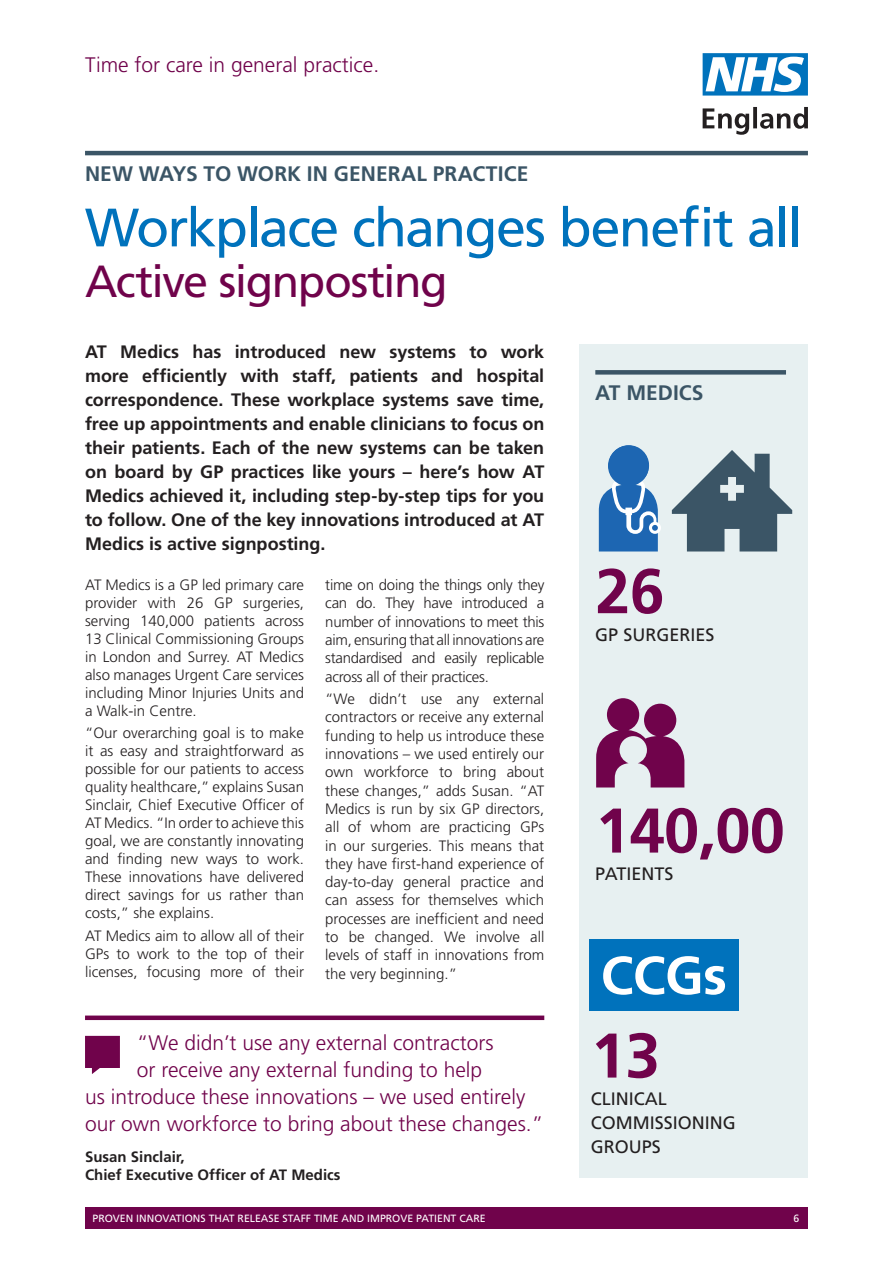
<style>
.page{position:relative;width:893px;height:1263px;background:#fff}
.page>*{position:absolute;margin:0;border:0;box-sizing:border-box;transform-origin:0 0}
.sub_heading_numbered{font:700 63px "Frutiger";letter-spacing:-.01em;color:#70034b}
.chapter_heading_copy{font:54px "Frutiger";letter-spacing:-.03em;color:#0072bc}
.chapter_heading_copy-2{font:45px "Frutiger";letter-spacing:-.035em;color:#70034b}
.Quote_red{font:300 21px "Frutiger";color:#70034b}
.heading{font:700 21px "Frutiger";color:#3b5566}
.sub_number{font:300 21px "Frutiger";color:#70034b}
.Intro_Para_v1_bold{font:700 18px/24px "Frutiger";color:#231f20;text-align:justify}
.intro_para{font:18px/24px "Frutiger";color:#231f20}
.Body_Text_v1{font:300 15px/18.3px "Frutiger";color:#231f20;text-align:justify}
.Quote_Author_v1{font:700 15px/18px "Frutiger";color:#231f20}
.body_text{font:10.5px "Frutiger";color:#fff}
</style>
<div class="page">
<div style="left:85px;top:1208px;width:723px;height:21px;background:#70034b"></div>
<svg style="left:703px;top:107px;width:105px;height:28px"></svg>
<svg style="left:703px;top:53px;width:105px;height:43px"></svg>
<div style="left:579px;top:344px;width:229px;height:834px;background:#e7f0f1"></div>
<div style="left:589px;top:940px;width:150px;height:71px;background:#0072bc"></div>
<div style="left:85px;top:1015px;width:459px;height:5px;background:#70034b"></div>
<svg style="left:85px;top:1036px;width:35px;height:38px"></svg>
<div style="left:595px;top:370px;width:191px;height:5px;background:#3b5566"></div>
<div style="left:649px;top:522px;width:12px;height:12px;background:#fff;border-radius:50%"></div>
<svg style="left:599px;top:445px;width:59px;height:106px"></svg>
<div style="left:608px;top:445px;width:41px;height:41px;background:#1d66b2;border-radius:50%"></div>
<svg style="left:596px;top:698px;width:88px;height:89px"></svg>
<svg style="left:603px;top:956px;width:122px;height:39px"></svg>
<svg style="left:672px;top:450px;width:120px;height:101px"></svg>
<hr style="left:85px;top:151px;width:723px;height:4px;background:#3b5566">
<p class="sub_number" style="left:85px;top:53px;width:296px">Time for care in general practice.</p>
<p class="heading" style="left:85px;top:161px;width:445px">NEW WAYS TO WORK IN GENERAL PRACTICE</p>
<p class="chapter_heading_copy" style="left:85px;top:196px;width:718px">Workplace changes benefit all</p>
<p class="chapter_heading_copy-2" style="left:85px;top:255px;width:364px">Active signposting</p>
<p class="Intro_Para_v1_bold" style="left:85px;top:340px;width:461px">AT Medics has introduced new systems to work more efficiently with staff, patients and hospital correspondence. These workplace systems save time, free up appointments and enable clinicians to focus on their patients. Each of the new systems can be taken on board by GP practices like yours – here’s how AT Medics achieved it, including step-by-step tips for you to follow. One of the key innovations introduced at AT Medics is active signposting.</p>
<p class="Body_Text_v1" style="left:85px;top:576px;width:221px">AT Medics is a GP led primary care provider with 26 GP surgeries, serving 140,000 patients across 13 Clinical Commissioning Groups in London and Surrey. AT Medics also manages Urgent Care services including Minor Injuries Units and a Walk-in Centre.</p>
<p class="Body_Text_v1" style="left:85px;top:724px;width:221px">“Our overarching goal is to make it as easy and straightforward as possible for our patients to access quality healthcare,” explains Susan Sinclair, Chief Executive Officer of AT Medics. “In order to achieve this goal, we are constantly innovating and finding new ways to work.<br>These innovations have delivered direct savings for us rather than costs,” she explains.</p>
<p class="Body_Text_v1" style="left:85px;top:926px;width:221px">AT Medics aim to allow all of their GPs to work to the top of their licenses, focusing more of their</p>
<p class="Body_Text_v1" style="left:325px;top:576px;width:220px">time on doing the things only they can do. They have introduced a number of innovations to meet this aim, ensuring that all innovations are standardised and easily replicable across all of their practices.</p>
<p class="Body_Text_v1" style="left:325px;top:690px;width:221px">“We didn’t use any external contractors or receive any external funding to help us introduce these innovations – we used entirely our own workforce to bring about these changes,” adds Susan. “AT Medics is run by six GP directors, all of whom are practicing GPs in our surgeries. This means that they have first-hand experience of day-to-day general practice and can assess for themselves which processes are inefficient and need to be changed. We involve all levels of staff in innovations from the very beginning.”</p>
<p class="Quote_red" style="left:137px;top:1031px;width:358px">“We didn’t use any external contractors</p>
<p class="Quote_red" style="left:137px;top:1058px;width:347px">or receive any external funding to help</p>
<p class="Quote_red" style="left:85px;top:1085px;width:442px">us introduce these innovations – we used entirely</p>
<p class="Quote_red" style="left:85px;top:1112px;width:460px">our own workforce to bring about these changes.”</p>
<p class="Quote_Author_v1" style="left:85px;top:1147px;width:257px">Susan Sinclair,<br>Chief Executive Officer of AT Medics</p>
<p class="heading" style="left:595px;top:380px;width:110px">AT MEDICS</p>
<p class="sub_heading_numbered" style="left:595px;top:554px;width:71px">26</p>
<p class="intro_para" style="left:595px;top:622px;width:121px">GP SURGERIES</p>
<p class="sub_heading_numbered" style="left:595px;top:794px;width:191px">140,00</p>
<p class="intro_para" style="left:595px;top:862px;width:80px">PATIENTS</p>
<p class="sub_heading_numbered" style="left:591px;top:1019px;width:71px">13</p>
<p class="intro_para" style="left:591px;top:1087px;width:146px">CLINICAL<br>COMMISSIONING<br>GROUPS</p>
<p class="body_text" style="left:93px;top:1212px;width:395px">PROVEN INNOVATIONS THAT RELEASE STAFF TIME AND IMPROVE PATIENT CARE</p>
<p class="body_text" style="left:794px;top:1212px;width:7px">6</p>
</div>
